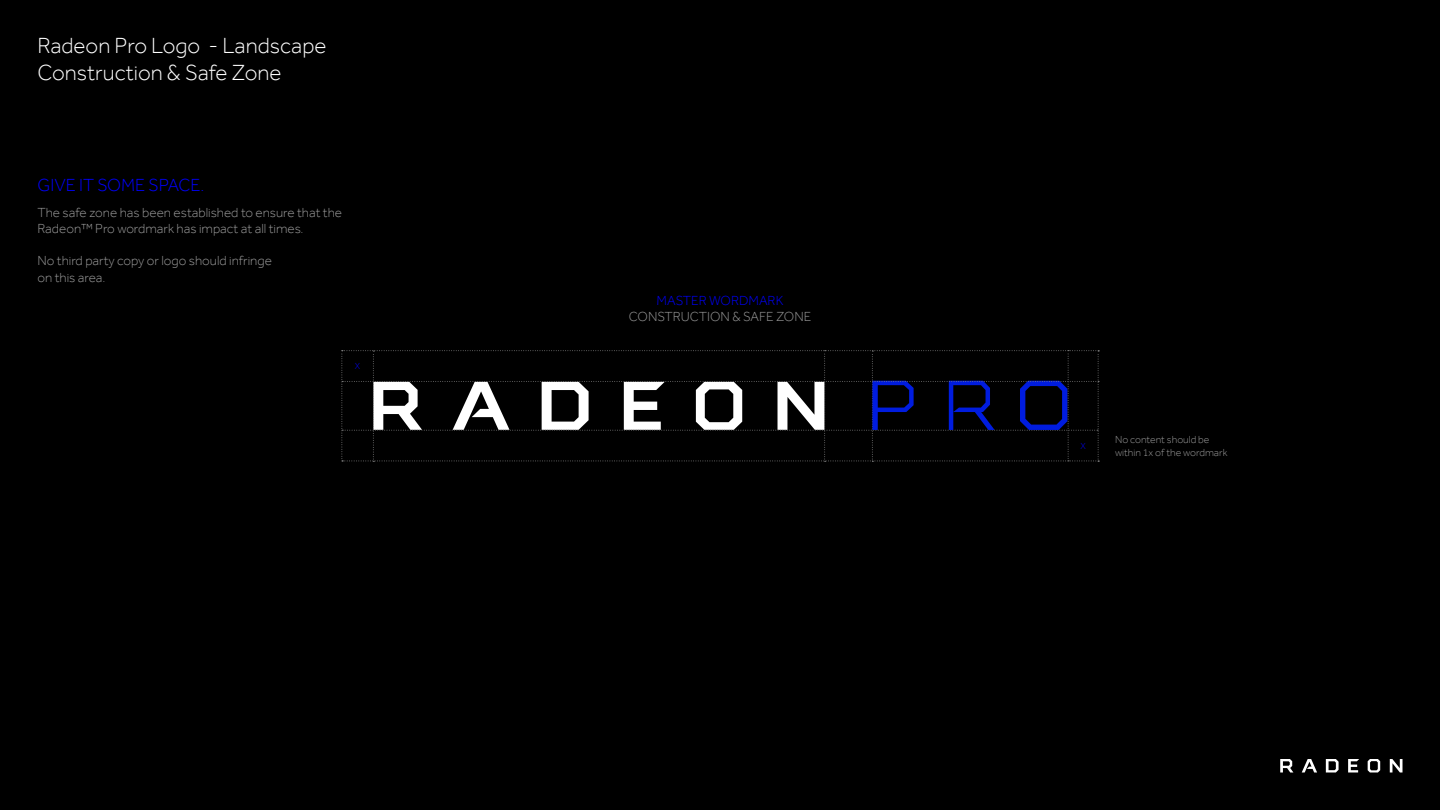
<style>
.page{position:relative;width:1440px;height:810px;background:#000}
.page>*{position:absolute;margin:0;border:0;box-sizing:border-box;transform-origin:0 0}
.t1{font:300 22.5px/27px "Effra Trial";color:#fff}
.t2{font:300 18px "Effra Trial";color:#00f}
.t3{font:300 13.5px/16.2px "Effra Trial";color:#999}
.t4{font:300 10.5px/12.6px "Effra Trial";color:#999}
.t5{font:300 9px "Effra Trial";color:#00f}
.s1{color:#00f}
</style>
<div class="page">
<svg style="left:1390px;top:759px;width:13px;height:13px"></svg>
<svg style="left:1302px;top:759px;width:15px;height:13px"></svg>
<svg style="left:1348px;top:759px;width:11px;height:13px"></svg>
<svg style="left:1368px;top:759px;width:12px;height:13px"></svg>
<svg style="left:1280px;top:759px;width:13px;height:13px"></svg>
<svg style="left:1326px;top:759px;width:13px;height:13px"></svg>
<svg style="left:341px;top:350px;width:758px;height:112px"></svg>
<p class="t1" style="left:38px;top:31px;width:291px">Radeon Pro Logo - Landscape<br>Construction &amp; Safe Zone</p>
<p class="t2" style="left:37px;top:174px;width:169px">GIVE IT SOME SPACE.</p>
<p class="t3" style="left:37px;top:204px;width:306px">The safe zone has been established to ensure that the<br>Radeon™ Pro wordmark has impact at all times.</p>
<p class="t3" style="left:37px;top:253px;width:236px">No third party copy or logo should infringe on this area.</p>
<p class="t5" style="left:355px;top:361px;width:7px">X</p>
<p class="t3" style="left:629px;top:292px;width:184px;text-align:center"><span class="s1">MASTER WORDMARK<br></span>CONSTRUCTION &amp; SAFE ZONE</p>
<p class="t5" style="left:1080px;top:441px;width:7px">X</p>
<p class="t4" style="left:1115px;top:433px;width:114px">No content should be within 1x of the wordmark</p>
</div>
